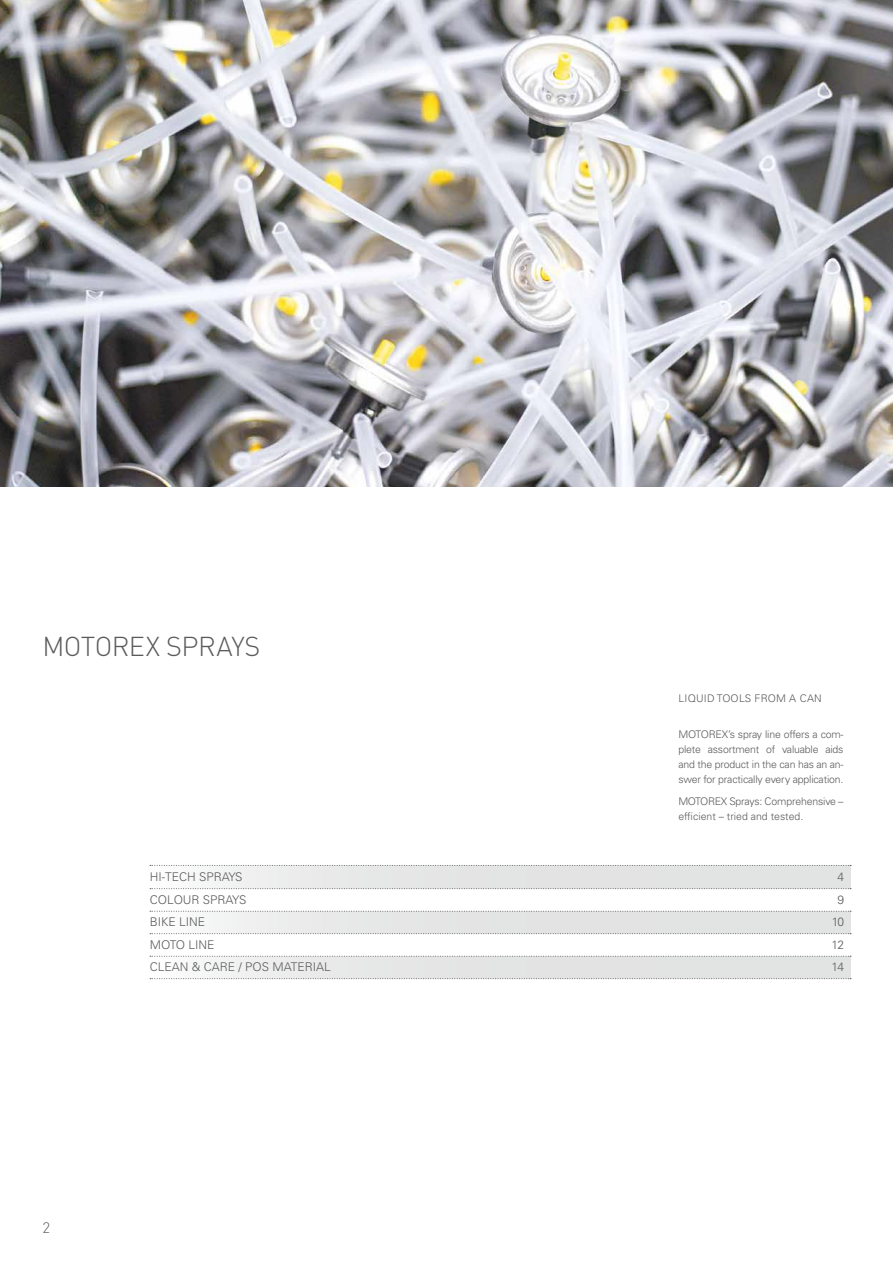
<style>
.page{position:relative;width:893px;height:1263px;background:#fff}
.page>*{position:absolute;margin:0;border:0;box-sizing:border-box;transform-origin:0 0}
.t1{font:300 27px "DIN";letter-spacing:-.025em;color:#5b5b5a}
.t2{font:300 15px "DIN";color:#5b5b5a}
.t3{font:300 12px "Univers LT Std";color:#5b5b5a}
.t4{font:300 10.5px/15px "Univers LT Std";letter-spacing:-.015em;color:#5b5b5a;text-align:justify}
.t5{font:300 10.5px "Univers LT Std";letter-spacing:.025em;color:#5b5b5a}
</style>
<div class="page">
<img style="left:0;top:0;width:893px;height:487px">
<div style="left:148px;top:866px;width:702px;height:22px;background:linear-gradient(to right,#f2f2f2,#dddede)"></div>
<div style="left:148px;top:912px;width:702px;height:21px;background:linear-gradient(to right,#f2f2f2,#dddede)"></div>
<div style="left:148px;top:956px;width:702px;height:22px;background:linear-gradient(to right,#f2f2f2,#dddede)"></div>
<svg style="left:150px;top:865px;width:701px;height:1px"></svg>
<svg style="left:150px;top:888px;width:701px;height:1px"></svg>
<svg style="left:150px;top:911px;width:701px;height:1px"></svg>
<svg style="left:150px;top:933px;width:701px;height:1px"></svg>
<svg style="left:150px;top:956px;width:701px;height:1px"></svg>
<svg style="left:150px;top:978px;width:701px;height:1px"></svg>
<h1 class="t1" style="left:43px;top:628px;width:219px">MOTOREX SPRAYS</h1>
<p class="t5" style="left:678px;top:692px;width:145px">LIQUID TOOLS FROM A CAN</p>
<p class="t4" style="left:678px;top:727px;width:167px">MOTOREX’s spray line offers a com&shy;plete assortment of valuable aids and the product in the can has an an&shy;swer for practically every application.</p>
<p class="t4" style="left:678px;top:793px;width:167px">MOTOREX Sprays: Comprehensive – efficient – tried and tested.</p>
<h2 class="t2" style="left:43px;top:1217px;width:9px">2</h2>
<p class="t3" style="left:150px;top:869px;width:94px">HI-TECH SPRAYS</p>
<p class="t3" style="left:837px;top:869px;width:8px">4</p>
<p class="t3" style="left:150px;top:892px;width:98px">COLOUR SPRAYS</p>
<p class="t3" style="left:837px;top:892px;width:8px">9</p>
<p class="t3" style="left:150px;top:914px;width:57px">BIKE LINE</p>
<p class="t3" style="left:832px;top:914px;width:14px">10</p>
<p class="t3" style="left:150px;top:937px;width:66px">MOTO LINE</p>
<p class="t3" style="left:831px;top:937px;width:14px">12</p>
<p class="t3" style="left:150px;top:959px;width:183px">CLEAN &amp; CARE / POS MATERIAL</p>
<p class="t3" style="left:831px;top:959px;width:14px">14</p>
</div>
